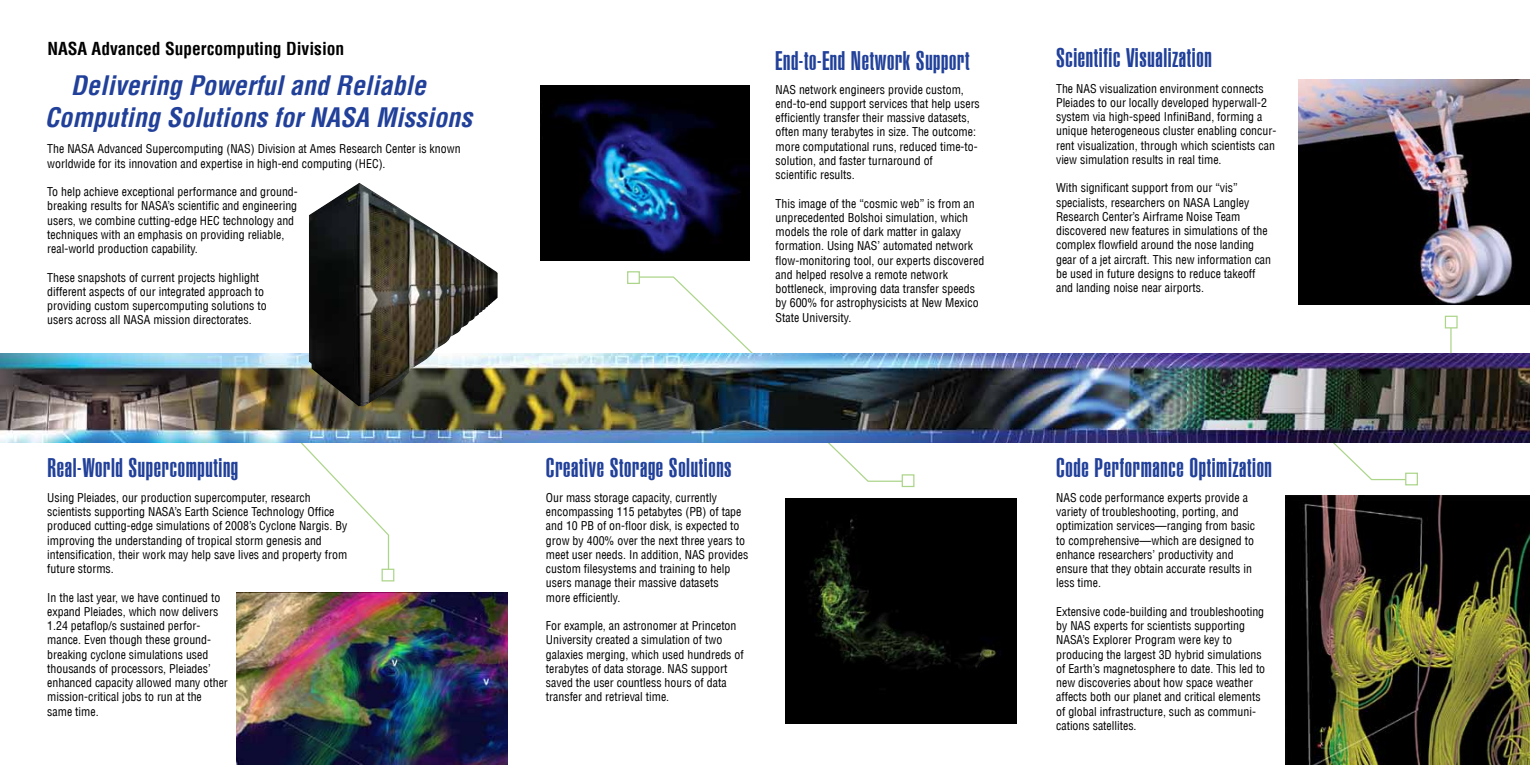
<style>
.page{position:relative;width:1530px;height:765px;background:#fff}
.page>*{position:absolute;margin:0;border:0;box-sizing:border-box;transform-origin:0 0}
.t1{font:900 extra-condensed 26.25px "Helvetica LT";letter-spacing:.025em;color:#21409a}
.t2{font:italic 700 condensed 26.25px/31.5px "Helvetica LT";color:#21409a}
.t3{font:700 condensed 17.5px "Helvetica LT";color:#000}
.t4{font:condensed 11.88px/14.2px "Helvetica LT";color:#000}
</style>
<div class="page">
<svg style="left:279px;top:442px;width:111px;height:129px"></svg>
<div style="left:382px;top:569px;width:12px;height:12px;border:1px solid #acd58a"></div>
<div style="left:1445px;top:316px;width:13px;height:12px;border:1px solid #acd58a"></div>
<svg style="left:638px;top:276px;width:134px;height:78px"></svg>
<div style="left:627px;top:271px;width:13px;height:13px;border:1px solid #acd58a"></div>
<svg style="left:1273px;top:327px;width:179px;height:154px"></svg>
<div style="left:1405px;top:473px;width:13px;height:12px;border:1px solid #acd58a"></div>
<svg style="left:792px;top:442px;width:112px;height:40px"></svg>
<div style="left:902px;top:474px;width:12px;height:13px;border:1px solid #acd58a"></div>
<img style="left:540px;top:85px;width:210px;height:175px">
<img style="left:0;top:354px;width:1530px;height:88px">
<img style="left:1285px;top:496px;width:245px;height:269px">
<img style="left:1299px;top:80px;width:231px;height:225px">
<img style="left:309px;top:183px;width:189px;height:224px">
<img style="left:237px;top:592px;width:271px;height:173px">
<img style="left:785px;top:498px;width:231px;height:225px">
<h2 class="t3" style="left:47px;top:38px;width:299px">NASA Advanced Supercomputing Division</h2>
<h1 class="t2" style="left:45px;top:70px;width:429px;text-indent:26px">Delivering Powerful and Reliable<br>Computing Solutions for NASA Missions</h1>
<p class="t4" style="left:47px;top:142px;width:415px">The NASA Advanced Supercomputing (NAS) Division at Ames Research Center is known worldwide for its innovation and expertise in high-end computing (HEC).</p>
<p class="t4" style="left:47px;top:184px;width:252px">To help achieve exceptional performance and ground&shy;breaking results for NASA’s scientific and engineering users, we combine cutting-edge HEC technology and techniques with an emphasis on providing reliable, real-world production capability.</p>
<p class="t4" style="left:47px;top:270px;width:221px">These snapshots of current projects highlight different aspects of our integrated approach to providing custom supercomputing solutions to users across all NASA mission directorates.</p>
<h1 class="t1" style="left:47px;top:453px;width:192px">Real-World Supercomputing</h1>
<p class="t4" style="left:47px;top:490px;width:302px">Using Pleiades, our production supercomputer, research scientists supporting NASA’s Earth Science Technology Office produced cutting-edge simulations of 2008’s Cyclone Nargis. By improving the understanding of tropical storm genesis and intensification, their work may help save lives and property from future storms.</p>
<p class="t4" style="left:47px;top:590px;width:182px">In the last year, we have continued to expand Pleiades, which now delivers 1.24 petaflop/s sustained perfor&shy;mance. Even though these ground&shy;breaking cyclone simulations used thousands of processors, Pleiades’ enhanced capacity allowed many other mission-critical jobs to run at the same time.</p>
<h1 class="t1" style="left:775px;top:45px;width:196px">End-to-End Network Support</h1>
<p class="t4" style="left:776px;top:82px;width:206px">NAS network engineers provide custom, end-to-end support services that help users efficiently transfer their massive datasets, often many terabytes in size. The outcome: more computational runs, reduced time-to&shy;solution, and faster turnaround of<br>scientific results.</p>
<p class="t4" style="left:776px;top:196px;width:210px">This image of the “cosmic web” is from an unprecedented Bolshoi simulation, which models the role of dark matter in galaxy formation. Using NAS’ automated network flow-monitoring tool, our experts discovered and helped resolve a remote network bottleneck, improving data transfer speeds by 600% for astrophysicists at New Mexico State University.</p>
<h1 class="t1" style="left:546px;top:453px;width:187px">Creative Storage Solutions</h1>
<p class="t4" style="left:546px;top:490px;width:204px">Our mass storage capacity, currently encompassing 115 petabytes (PB) of tape and 10 PB of on-floor disk, is expected to grow by 400% over the next three years to meet user needs. In addition, NAS provides custom filesystems and training to help users manage their massive datasets<br>more efficiently.</p>
<p class="t4" style="left:546px;top:619px;width:199px">For example, an astronomer at Princeton University created a simulation of two galaxies merging, which used hundreds of terabytes of data storage. NAS support saved the user countless hours of data transfer and retrieval time.</p>
<h1 class="t1" style="left:1056px;top:43px;width:157px">Scientific Visualization</h1>
<p class="t4" style="left:1056px;top:81px;width:222px">The NAS visualization environment connects Pleiades to our locally developed hyperwall-2 system via high-speed InfiniBand, forming a unique heterogeneous cluster enabling concur&shy;rent visualization, through which scientists can view simulation results in real time.</p>
<p class="t4" style="left:1056px;top:181px;width:217px">With significant support from our “vis” specialists, researchers on NASA Langley Research Center’s Airframe Noise Team discovered new features in simulations of the complex flowfield around the nose landing gear of a jet aircraft. This new information can be used in future designs to reduce takeoff and landing noise near airports.</p>
<h1 class="t1" style="left:1056px;top:453px;width:217px">Code Performance Optimization</h1>
<p class="t4" style="left:1056px;top:490px;width:201px">NAS code performance experts provide a variety of troubleshooting, porting, and optimization services—ranging from basic to comprehensive—which are designed to enhance researchers’ productivity and ensure that they obtain accurate results in less time.</p>
<p class="t4" style="left:1056px;top:604px;width:211px">Extensive code-building and troubleshooting by NAS experts for scientists supporting NASA’s Explorer Program were key to producing the largest 3D hybrid simulations of Earth’s magnetosphere to date. This led to new discoveries about how space weather affects both our planet and critical elements of global infrastructure, such as communi&shy;cations satellites.</p>
</div>
